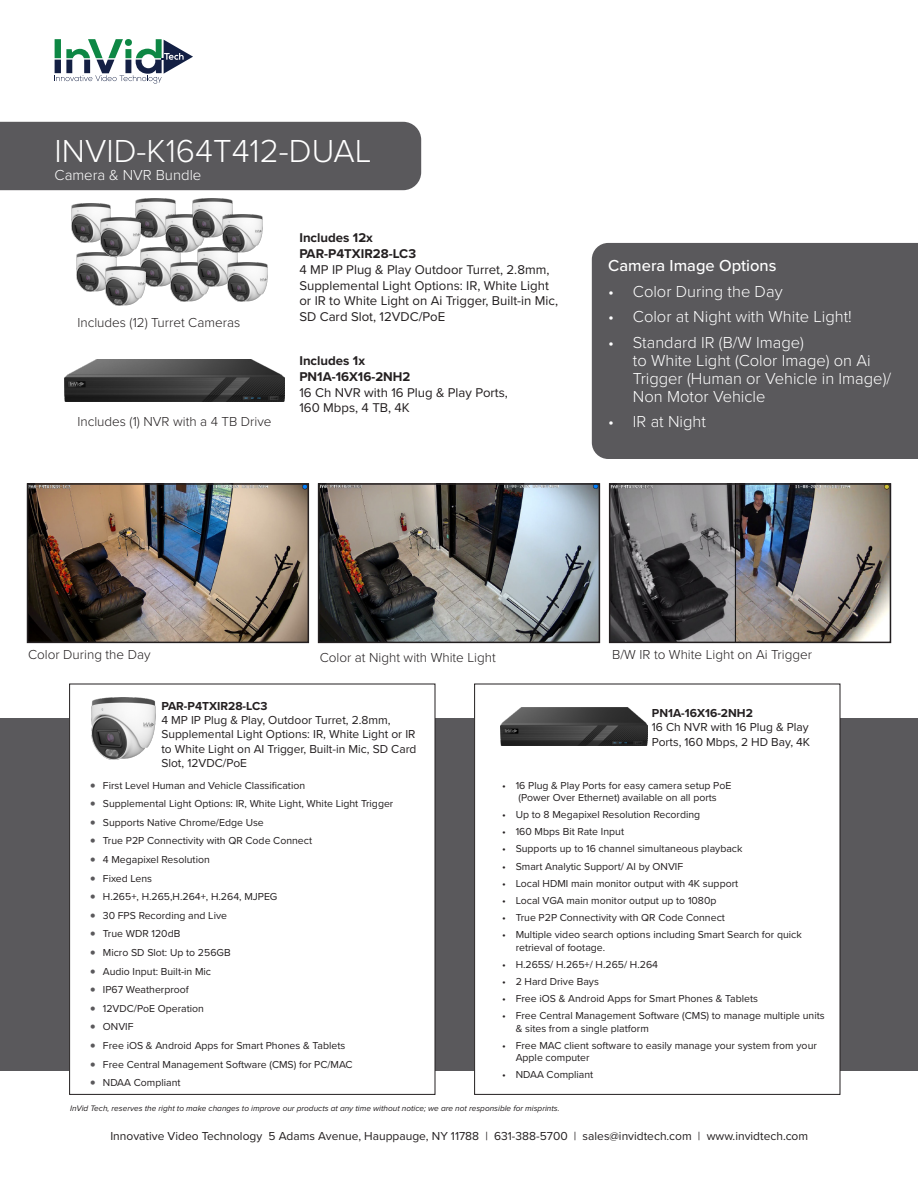
<style>
.page{position:relative;width:918px;height:1188px;background:#fff}
.page>*{position:absolute;margin:0;border:0;box-sizing:border-box;transform-origin:0 0}
.t1{font:300 33px "Proxima Nova";color:#fff}
.t2{font:300 16.5px/18px "Proxima Nova";color:#fff}
.t3{font:500 16.5px "Proxima Nova";color:#fff}
.t4{font:300 15px "Proxima Nova";color:#fff}
.t5{font:300 13.5px "Proxima Nova";color:#231f20}
.t6{font:13.2px/15.9px "Proxima Nova";color:#231f20}
.t7{font:700 13.2px "Proxima Nova";color:#231f20}
.t8{font:12px/14.4px "Proxima Nova";color:#231f20}
.t9{font:700 12px "Proxima Nova";color:#231f20}
.t10{font:10.5px/12.6px "Proxima Nova";color:#231f20}
.t11{font:italic 8.25px "Proxima Nova";color:#231f20}
.s1{font-family:"Te X Gyre Adventor";font-size:11.25px;color:#5a595c}
</style>
<div class="page">
<div style="left:0;top:718px;width:918px;height:353px;background:#5a595c"></div>
<div style="left:475px;top:684px;width:365px;height:410px;background:#fff"></div>
<div style="left:474px;top:684px;width:366px;height:411px;border:1px solid #231f20"></div>
<div style="left:70px;top:684px;width:365px;height:410px;background:#fff"></div>
<div style="left:69px;top:684px;width:366px;height:411px;border:1px solid #231f20"></div>
<div style="left:592px;top:243px;width:326px;height:216px;background:#5a595c"></div>
<div style="left:0;top:122px;width:421px;height:68px;background:#5a595c"></div>
<img style="left:91px;top:697px;width:64px;height:62px">
<img style="left:501px;top:707px;width:147px;height:39px">
<svg style="left:55px;top:39px;width:138px;height:45px"></svg>
<img style="left:30px;top:486px;width:276px;height:154px">
<div style="left:27px;top:483px;width:282px;height:160px;border:2px solid #231f20"></div>
<img style="left:321px;top:486px;width:276px;height:154px">
<div style="left:318px;top:483px;width:282px;height:160px;border:2px solid #231f20"></div>
<img style="left:612px;top:486px;width:276px;height:154px">
<div style="left:609px;top:483px;width:282px;height:160px;border:2px solid #231f20"></div>
<img style="left:76px;top:253px;width:40px;height:39px">
<img style="left:141px;top:248px;width:40px;height:38px">
<img style="left:171px;top:263px;width:40px;height:39px">
<img style="left:106px;top:267px;width:40px;height:39px">
<img style="left:71px;top:204px;width:40px;height:39px">
<img style="left:136px;top:199px;width:39px;height:38px">
<img style="left:165px;top:214px;width:40px;height:39px">
<img style="left:100px;top:218px;width:40px;height:39px">
<img style="left:198px;top:248px;width:40px;height:38px">
<img style="left:228px;top:263px;width:40px;height:39px">
<img style="left:193px;top:199px;width:39px;height:38px">
<img style="left:222px;top:214px;width:40px;height:39px">
<img style="left:64px;top:359px;width:221px;height:43px">
<p class="t1" style="left:55px;top:126px;width:318px">INVID-K164T412-DUAL</p>
<p class="t4" style="left:55px;top:163px;width:148px">Camera &amp; NVR Bundle</p>
<p class="t5" style="left:77px;top:312px;width:164px">Includes (12) Turret Cameras</p>
<p class="t5" style="left:77px;top:411px;width:196px">Includes (1) NVR with a 4 TB Drive</p>
<p class="t7" style="left:299px;top:228px;width:75px">Includes 12x</p>
<p class="t7" style="left:299px;top:244px;width:118px">PAR-P4TXIR28-LC3</p>
<p class="t6" style="left:299px;top:261px;width:260px">4 MP IP Plug &amp; Play Outdoor Turret, 2.8mm, Supplemental Light Options: IR, White Light or IR to White Light on Ai Trigger, Built-in Mic, SD Card Slot, 12VDC/PoE</p>
<p class="t7" style="left:299px;top:351px;width:67px">Includes 1x</p>
<p class="t7" style="left:299px;top:366px;width:113px">PN1A-16X16-2NH2</p>
<p class="t6" style="left:299px;top:384px;width:210px">16 Ch NVR with 16 Plug &amp; Play Ports,</p>
<p class="t6" style="left:299px;top:399px;width:112px">160 Mbps, 4 TB, 4K</p>
<p class="t3" style="left:608px;top:253px;width:170px">Camera Image Options</p>
<p class="t2" style="left:608px;top:281px;width:176px">• Color During the Day</p>
<p class="t2" style="left:608px;top:307px;width:245px">• Color at Night with White Light!</p>
<p class="t2" style="left:633px;top:332px;width:260px;text-indent:-25px">• Standard IR (B/W Image)<br>to White Light (Color Image) on Ai<br>Trigger (Human or Vehicle in Image)/<br>Non Motor Vehicle</p>
<p class="t2" style="left:608px;top:412px;width:99px">• IR at Night</p>
<p class="t5" style="left:28px;top:644px;width:124px">Color During the Day</p>
<p class="t5" style="left:320px;top:648px;width:178px">Color at Night with White Light</p>
<p class="t5" style="left:612px;top:644px;width:201px">B/W IR to White Light on Ai Trigger</p>
<p class="t9" style="left:161px;top:697px;width:108px">PAR-P4TXIR28-LC3</p>
<p class="t8" style="left:161px;top:712px;width:257px">4 MP IP Plug &amp; Play, Outdoor Turret, 2.8mm, Supplemental Light Options: IR, White Light or IR to White Light on AI Trigger, Built-in Mic, SD Card Slot, 12VDC/PoE</p>
<p class="t9" style="left:652px;top:704px;width:102px">PN1A-16X16-2NH2</p>
<p class="t8" style="left:652px;top:720px;width:160px">16 Ch NVR with 16 Plug &amp; Play<br>Ports, 160 Mbps, 2 HD Bay, 4K</p>
<p class="t10" style="left:89px;top:778px;width:217px"><span class="s1">•</span> First Level Human and Vehicle Classification</p>
<p class="t10" style="left:89px;top:797px;width:306px"><span class="s1">•</span> Supplemental Light Options: IR, White Light, White Light Trigger</p>
<p class="t10" style="left:89px;top:816px;width:176px"><span class="s1">•</span> Supports Native Chrome/Edge Use</p>
<p class="t10" style="left:89px;top:834px;width:224px"><span class="s1">•</span> True P2P Connectivity with QR Code Connect</p>
<p class="t10" style="left:89px;top:853px;width:122px"><span class="s1">•</span> 4 Megapixel Resolution</p>
<p class="t10" style="left:89px;top:871px;width:64px"><span class="s1">•</span> Fixed Lens</p>
<p class="t10" style="left:89px;top:890px;width:190px"><span class="s1">•</span> H.265+, H.265,H.264+, H.264, MJPEG</p>
<p class="t10" style="left:89px;top:909px;width:139px"><span class="s1">•</span> 30 FPS Recording and Live</p>
<p class="t10" style="left:89px;top:927px;width:92px"><span class="s1">•</span> True WDR 120dB</p>
<p class="t10" style="left:89px;top:946px;width:143px"><span class="s1">•</span> Micro SD Slot: Up to 256GB</p>
<p class="t10" style="left:89px;top:964px;width:123px"><span class="s1">•</span> Audio Input: Built-in Mic</p>
<p class="t10" style="left:89px;top:983px;width:101px"><span class="s1">•</span> IP67 Weatherproof</p>
<p class="t10" style="left:89px;top:1002px;width:116px"><span class="s1">•</span> 12VDC/PoE Operation</p>
<p class="t10" style="left:89px;top:1020px;width:46px"><span class="s1">•</span> ONVIF</p>
<p class="t10" style="left:89px;top:1039px;width:257px"><span class="s1">•</span> Free iOS &amp; Android Apps for Smart Phones &amp; Tablets</p>
<p class="t10" style="left:89px;top:1057px;width:265px"><span class="s1">•</span> Free Central Management Software (CMS) for PC/MAC</p>
<p class="t10" style="left:89px;top:1076px;width:93px"><span class="s1">•</span> NDAA Compliant</p>
<p class="t11" style="left:70px;top:1104px;width:491px">InVid Tech, reserves the right to make changes to improve our products at any time without notice; we are not responsible for misprints.</p>
<p class="t8" style="left:110px;top:1129px;width:699px">Innovative Video Technology 5 Adams Avenue, Hauppauge, NY 11788 | 631-388-5700 | sales@invidtech.com | www.invidtech.com</p>
<p class="t10" style="left:502px;top:778px;width:231px;text-align:center">• 16 Plug &amp; Play Ports for easy camera setup PoE (Power Over Ethernet) available on all ports</p>
<p class="t10" style="left:502px;top:808px;width:200px">• Up to 8 Megapixel Resolution Recording</p>
<p class="t10" style="left:502px;top:825px;width:123px">• 160 Mbps Bit Rate Input</p>
<p class="t10" style="left:502px;top:842px;width:242px">• Supports up to 16 channel simultaneous playback</p>
<p class="t10" style="left:502px;top:859px;width:183px">• Smart Analytic Support/ AI by ONVIF</p>
<p class="t10" style="left:502px;top:876px;width:238px">• Local HDMI main monitor output with 4K support</p>
<p class="t10" style="left:502px;top:894px;width:216px">• Local VGA main monitor output up to 1080p</p>
<p class="t10" style="left:502px;top:911px;width:224px">• True P2P Connectivity with QR Code Connect</p>
<p class="t10" style="left:516px;top:928px;width:288px;text-indent:-14px">• Multiple video search options including Smart Search for quick retrieval of footage.</p>
<p class="t10" style="left:502px;top:957px;width:157px">• H.265S/ H.265+/ H.265/ H.264</p>
<p class="t10" style="left:502px;top:975px;width:98px">• 2 Hard Drive Bays</p>
<p class="t10" style="left:502px;top:992px;width:257px">• Free iOS &amp; Android Apps for Smart Phones &amp; Tablets</p>
<p class="t10" style="left:516px;top:1009px;width:310px;text-indent:-14px">• Free Central Management Software (CMS) to manage multiple units &amp; sites from a single platform</p>
<p class="t10" style="left:516px;top:1038px;width:303px;text-indent:-14px">• Free MAC client software to easily manage your system from your<br>Apple computer</p>
<p class="t10" style="left:502px;top:1068px;width:93px">• NDAA Compliant</p>
</div>
